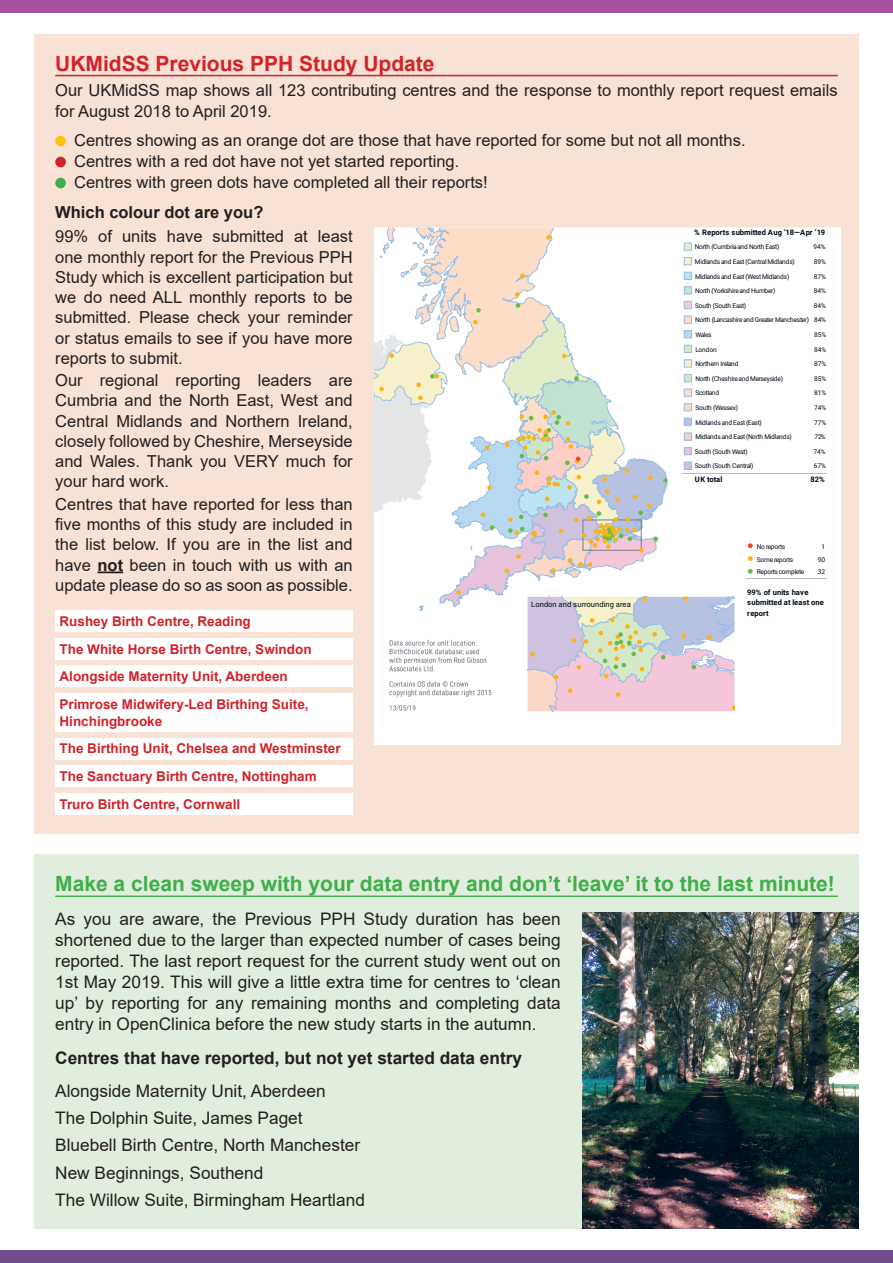
<style>
.page{position:relative;width:893px;height:1263px;background:#fff}
.page>*{position:absolute;margin:0;border:0;box-sizing:border-box;transform-origin:0 0}
.t1{font:700 21px "Arial";color:#40ae49}
.t2{font:700 21px "Arial";color:#d1232a}
.t3{font:17.25px/21px "Arial";color:#231f20;text-align:justify}
.t4{font:700 17.25px "Arial";color:#231f20}
.t5{font:16.5px/20.2px "Arial";color:#231f20;text-align:justify}
.t6{font:700 16.5px "Arial";color:#231f20}
.t7{font:700 13.5px/27.6px "Arial";color:#d1232a}
.t8{font:700 9.15px/10.4px "Roboto";color:#010917}
.t9{font:9.15px "Roboto";letter-spacing:.01em;color:#010917}
.t10{font:7.95px/14.5px "Roboto";letter-spacing:-.04em;color:#010917;text-align:justify}
.s1{font-weight:700}
</style>
<div class="page">
<div style="left:0;top:0;width:893px;height:13px;background:#a752a0"></div>
<div style="left:0;top:1250px;width:893px;height:13px;background:#724d8d"></div>
<div style="left:34px;top:34px;width:825px;height:799px;background:#f8e1d5"></div>
<hr style="left:55px;top:75px;width:783px;height:1px;background:#d1232a">
<hr style="left:98px;top:571px;width:25px;height:2px;background:#231f20">
<div style="left:55px;top:136px;width:11px;height:10px;background:#fec210;border-radius:50%"></div>
<div style="left:55px;top:157px;width:11px;height:10px;background:#d1232a;border-radius:50%"></div>
<div style="left:55px;top:178px;width:11px;height:10px;background:#40ae49;border-radius:50%"></div>
<div style="left:374px;top:227px;width:466px;height:518px;background:#fff"></div>
<svg style="left:374px;top:227px;width:360px;height:484px"></svg>
<hr style="left:694px;top:473px;width:115px;height:1px;background:#bbbec1">
<svg style="left:809px;top:473px;width:17px;height:1px"></svg>
<div style="left:684px;top:243px;width:8px;height:7px;background:#e2eec9"></div>
<div style="left:684px;top:243px;width:8px;height:7px;border:1px solid #99bee4"></div>
<div style="left:684px;top:258px;width:8px;height:7px;background:#f6f1cb"></div>
<div style="left:684px;top:257px;width:8px;height:8px;border:1px solid #99bee4"></div>
<div style="left:684px;top:272px;width:8px;height:7px;background:#bce5f1"></div>
<div style="left:684px;top:272px;width:8px;height:8px;border:1px solid #99bee4"></div>
<div style="left:684px;top:287px;width:8px;height:7px;background:#c2e3d1"></div>
<div style="left:684px;top:287px;width:8px;height:7px;border:1px solid #99bee4"></div>
<div style="left:684px;top:301px;width:8px;height:8px;background:#f5c6d9"></div>
<div style="left:684px;top:301px;width:8px;height:8px;border:1px solid #99bee4"></div>
<div style="left:684px;top:316px;width:8px;height:7px;background:#fcddc8"></div>
<div style="left:684px;top:316px;width:8px;height:7px;border:1px solid #99bee4"></div>
<div style="left:684px;top:331px;width:8px;height:7px;background:#b6d8f1"></div>
<div style="left:684px;top:330px;width:8px;height:8px;border:1px solid #99bee4"></div>
<div style="left:684px;top:345px;width:8px;height:7px;background:#d5e9c8"></div>
<div style="left:684px;top:345px;width:8px;height:8px;border:1px solid #99bee4"></div>
<div style="left:684px;top:360px;width:8px;height:7px;background:#f6f1cb"></div>
<div style="left:684px;top:360px;width:8px;height:7px;border:1px solid #99bee4"></div>
<div style="left:684px;top:374px;width:8px;height:8px;background:#cce6c8"></div>
<div style="left:684px;top:374px;width:8px;height:8px;border:1px solid #99bee4"></div>
<div style="left:684px;top:389px;width:8px;height:7px;background:#fcddc8"></div>
<div style="left:684px;top:389px;width:8px;height:7px;border:1px solid #99bee4"></div>
<div style="left:684px;top:404px;width:8px;height:7px;background:#fad7c7"></div>
<div style="left:684px;top:403px;width:8px;height:8px;border:1px solid #99bee4"></div>
<div style="left:684px;top:418px;width:8px;height:8px;background:#b7c1e1"></div>
<div style="left:684px;top:418px;width:8px;height:8px;border:1px solid #99bee4"></div>
<div style="left:684px;top:433px;width:8px;height:7px;background:#fbcfc6"></div>
<div style="left:684px;top:433px;width:8px;height:7px;border:1px solid #99bee4"></div>
<div style="left:684px;top:447px;width:8px;height:8px;background:#e6c2db"></div>
<div style="left:684px;top:447px;width:8px;height:8px;border:1px solid #99bee4"></div>
<div style="left:684px;top:462px;width:8px;height:7px;background:#cfc2de"></div>
<div style="left:684px;top:462px;width:8px;height:7px;border:1px solid #99bee4"></div>
<hr style="left:746px;top:579px;width:80px;height:1px;background:#bbbec1">
<svg style="left:748px;top:543px;width:5px;height:5px"></svg>
<svg style="left:748px;top:556px;width:5px;height:5px"></svg>
<svg style="left:746px;top:569px;width:10px;height:11px"></svg>
<img style="left:389px;top:632px;width:104px;height:79px">
<div style="left:55px;top:611px;width:298px;height:21px;background:#fff"></div>
<div style="left:55px;top:638px;width:298px;height:22px;background:#fff"></div>
<div style="left:55px;top:666px;width:298px;height:21px;background:#fff"></div>
<div style="left:55px;top:693px;width:298px;height:39px;background:#fff"></div>
<div style="left:55px;top:738px;width:298px;height:21px;background:#fff"></div>
<div style="left:55px;top:765px;width:298px;height:22px;background:#fff"></div>
<div style="left:34px;top:855px;width:825px;height:374px;background:#e1eedd"></div>
<hr style="left:55px;top:895px;width:783px;height:2px;background:#40ae49">
<img style="left:582px;top:912px;width:276px;height:317px">
<div style="left:55px;top:794px;width:298px;height:21px;background:#fff"></div>
<p class="t2" style="left:55px;top:48px;width:381px">UKMidSS Previous PPH Study Update</p>
<p class="t5" style="left:55px;top:79px;width:784px;line-height:21px">Our UKMidSS map shows all 123 contributing centres and the response to monthly report request emails for August 2018 to April 2019.</p>
<p class="t5" style="left:74px;top:130px;width:673px;line-height:21px;text-align:left">Centres showing as an orange dot are those that have reported for some but not all months.<br>Centres with a red dot have not yet started reporting.<br>Centres with green dots have completed all their reports!</p>
<p class="t6" style="left:55px;top:200px;width:210px">Which colour dot are you?</p>
<p class="t5" style="left:55px;top:226px;width:299px">99% of units have submitted at least one monthly report for the Previous PPH Study which is excellent participation but we do need ALL monthly reports to be submitted. Please check your reminder or status emails to see if you have more reports to submit.</p>
<p class="t5" style="left:55px;top:370px;width:299px">Our regional reporting leaders are Cumbria and the North East, West and Central Midlands and Northern Ireland, closely followed by Cheshire, Merseyside and Wales. Thank you VERY much for your hard work.</p>
<p class="t5" style="left:55px;top:494px;width:299px">Centres that have reported for less than five months of this study are included in the list below. If you are in the list and have <span class="s1">not</span> been in touch with us with an update please do so as soon as possible.</p>
<p class="t9" style="left:531px;top:601px;width:101px">London and surrounding area</p>
<p class="t8" style="left:694px;top:228px;width:132px">% Reports submitted Aug ’18—Apr ’19</p>
<p class="t10" style="left:695px;top:240px;width:86px">North (Cumbriaand North East)</p>
<p class="t10" style="left:814px;top:240px;width:14px">94%</p>
<p class="t10" style="left:695px;top:255px;width:101px">Midlandsand East(CentralMidlands)</p>
<p class="t10" style="left:814px;top:255px;width:14px">89%</p>
<p class="t10" style="left:695px;top:269px;width:96px">Midlandsand East(WestMidlands)</p>
<p class="t10" style="left:814px;top:269px;width:14px">87%</p>
<p class="t10" style="left:695px;top:284px;width:82px">North (Yorkshireand Humber)</p>
<p class="t10" style="left:814px;top:284px;width:14px">84%</p>
<p class="t10" style="left:695px;top:299px;width:53px">South (South East)</p>
<p class="t10" style="left:695px;top:299px;width:132px;text-indent:119px">84% North (Lancashireand GreaterManchester) 84% Wales</p>
<p class="t10" style="left:814px;top:328px;width:14px">85%</p>
<p class="t10" style="left:695px;top:342px;width:23px">London</p>
<p class="t10" style="left:814px;top:342px;width:14px">84%</p>
<p class="t10" style="left:695px;top:357px;width:45px">Northern Ireland</p>
<p class="t10" style="left:814px;top:357px;width:14px">87%</p>
<p class="t10" style="left:695px;top:372px;width:89px">North (Cheshireand Merseyside)</p>
<p class="t10" style="left:814px;top:372px;width:14px">85%</p>
<p class="t10" style="left:695px;top:386px;width:25px">Scotland</p>
<p class="t10" style="left:814px;top:386px;width:14px">81%</p>
<p class="t10" style="left:695px;top:401px;width:44px">South (Wessex)</p>
<p class="t10" style="left:814px;top:401px;width:14px">74%</p>
<p class="t10" style="left:696px;top:415px;width:68px">Midlandsand East(East)</p>
<p class="t10" style="left:814px;top:415px;width:14px">77%</p>
<p class="t10" style="left:696px;top:430px;width:98px">Midlandsand East(North Midlands)</p>
<p class="t10" style="left:814px;top:430px;width:13px">72%</p>
<p class="t10" style="left:695px;top:445px;width:54px">South (South West)</p>
<p class="t10" style="left:814px;top:445px;width:14px">74%</p>
<p class="t10" style="left:695px;top:459px;width:60px">South (South Central)</p>
<p class="t10" style="left:814px;top:459px;width:14px">67%</p>
<p class="t8" style="left:695px;top:475px;width:29px">UK total</p>
<p class="t8" style="left:810px;top:475px;width:16px">82%</p>
<p class="t10" style="left:757px;top:540px;width:30px">No reports</p>
<p class="t10" style="left:821px;top:540px;width:5px">1</p>
<p class="t10" style="left:757px;top:552px;width:38px">Somereports</p>
<p class="t10" style="left:818px;top:552px;width:9px">90</p>
<p class="t10" style="left:757px;top:565px;width:49px">Reports complete</p>
<p class="t10" style="left:818px;top:565px;width:9px">32</p>
<p class="t8" style="left:747px;top:588px;width:78px">99% of units have submitted at least one report</p>
<p class="t7" style="left:60px;top:608px;width:254px">Rushey Birth Centre, Reading<br>The White Horse Birth Centre, Swindon Alongside Maternity Unit, Aberdeen Primrose Midwifery-Led Birthing Suite,</p>
<p class="t7" style="left:60px;top:707px;width:283px">Hinchingbrooke<br>The Birthing Unit, Chelsea and Westminster<br>The Sanctuary Birth Centre, Nottingham</p>
<p class="t7" style="left:60px;top:791px;width:182px">Truro Birth Centre, Cornwall</p>
<p class="t1" style="left:55px;top:869px;width:781px">Make a clean sweep with your data entry and don’t ‘leave’ it to the last minute!</p>
<p class="t3" style="left:55px;top:908px;width:507px">As you are aware, the Previous PPH Study duration has been shortened due to the larger than expected number of cases being reported. The last report request for the current study went out on 1st May 2019. This will give a little extra time for centres to ‘clean up’ by reporting for any remaining months and completing data entry in OpenClinica before the new study starts in the autumn.</p>
<p class="t4" style="left:55px;top:1045px;width:468px">Centres that have reported, but not yet started data entry</p>
<p class="t3" style="left:55px;top:1076px;width:311px;line-height:27.5px;text-align:left">Alongside Maternity Unit, Aberdeen<br>The Dolphin Suite, James Paget Bluebell Birth Centre, North Manchester New Beginnings, Southend<br>The Willow Suite, Birmingham Heartland</p>
</div>
